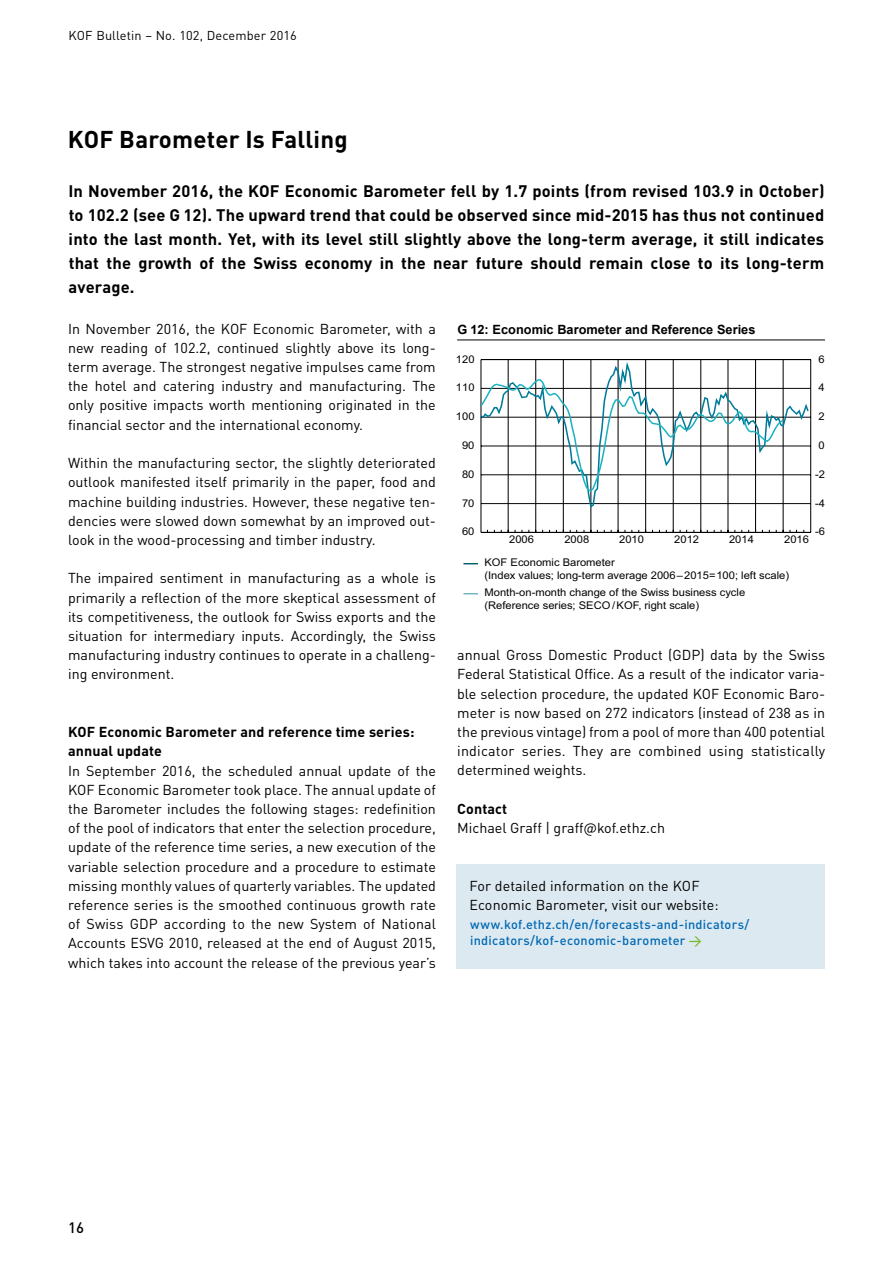
<style>
.page{position:relative;width:893px;height:1263px;background:#fff}
.page>*{position:absolute;margin:0;border:0;box-sizing:border-box;transform-origin:0 0}
.t1{font:700 24px "DIN Pro";letter-spacing:.01em;color:#000}
.t2{font:700 16.5px/24px "DIN Pro";letter-spacing:.01em;color:#000;text-align:justify}
.t3{font:500 15px "DIN Pro";color:#000}
.t4{font:14.25px/19.2px "DIN Pro";color:#000;text-align:justify}
.t5{font:700 14.25px/19.2px "DIN Pro";letter-spacing:.01em;color:#000}
.t6{font:500 12.75px/15.8px "DIN Pro";letter-spacing:.02em;color:#0069b4}
.t7{font:700 12.75px "Arial";letter-spacing:.005em;color:#000}
.t8{font:12.75px "DIN Pro";letter-spacing:.01em;color:#000}
.t9{font:10.65px/12.8px "Arial";color:#010202;scale:1.05 1}
.s1{color:#76b82a}
</style>
<div class="page">
<svg style="left:463px;top:563px;width:15px;height:1px"></svg>
<svg style="left:463px;top:593px;width:15px;height:1px"></svg>
<hr style="left:783px;top:360px;width:1px;height:172px;background:#010202">
<hr style="left:755px;top:360px;width:1px;height:172px;background:#010202">
<hr style="left:728px;top:360px;width:1px;height:172px;background:#010202">
<hr style="left:700px;top:360px;width:1px;height:172px;background:#010202">
<hr style="left:673px;top:360px;width:1px;height:172px;background:#010202">
<hr style="left:645px;top:360px;width:1px;height:172px;background:#010202">
<hr style="left:618px;top:360px;width:1px;height:172px;background:#010202">
<hr style="left:590px;top:360px;width:1px;height:172px;background:#010202">
<hr style="left:563px;top:360px;width:1px;height:172px;background:#010202">
<hr style="left:535px;top:360px;width:1px;height:172px;background:#010202">
<hr style="left:508px;top:360px;width:1px;height:172px;background:#010202">
<hr style="left:481px;top:532px;width:330px;height:1px;background:#010202">
<hr style="left:481px;top:360px;width:1px;height:172px;background:#010202">
<hr style="left:481px;top:359px;width:330px;height:1px;background:#010202">
<hr style="left:810px;top:360px;width:1px;height:172px;background:#010202">
<svg style="left:480px;top:359px;width:330px;height:150px"></svg>
<svg style="left:480px;top:378px;width:305px;height:114px"></svg>
<hr style="left:457px;top:340px;width:368px;height:1px;background:#000">
<div style="left:457px;top:864px;width:368px;height:105px;background:#dde9f0"></div>
<p class="t8" style="left:69px;top:25px;width:230px">KOF Bulletin – No. 102, December 2016</p>
<h1 class="t1" style="left:68px;top:119px;width:281px">KOF Barometer Is Falling</h1>
<p class="t2" style="left:68px;top:177px;width:758px">In November 2016, the KOF Economic Barometer fell by 1.7 points (from revised 103.9 in October) to 102.2 (see G 12). The upward trend that could be observed since mid-2015 has thus not continued into the last month. Yet, with its level still slightly above the long-term average, it still indicates that the growth of the Swiss economy in the near future should remain close to its long-term average.</p>
<p class="t4" style="left:68px;top:317px;width:369px">In November 2016, the KOF Economic Barometer, with a new reading of 102.2, continued slightly above its long&shy;term average. The strongest negative impulses came from the hotel and catering industry and manufacturing. The only positive impacts worth mentioning originated in the financial sector and the international economy.</p>
<p class="t4" style="left:68px;top:452px;width:369px">Within the manufacturing sector, the slightly deteriorated outlook manifested itself primarily in the paper, food and machine building industries. However, these negative ten&shy;dencies were slowed down somewhat by an improved out&shy;look in the wood-processing and timber industry.</p>
<p class="t4" style="left:68px;top:567px;width:369px">The impaired sentiment in manufacturing as a whole is primarily a reflection of the more skeptical assessment of its competitiveness, the outlook for Swiss exports and the situation for intermediary inputs. Accordingly, the Swiss manufacturing industry continues to operate in a challeng&shy;ing environment.</p>
<p class="t7" style="left:457px;top:320px;width:299px">G 12: Economic Barometer and Reference Series</p>
<p class="t9" style="left:819px;top:353px;width:7px">6</p>
<p class="t9" style="left:456px;top:353px;width:19px">120</p>
<p class="t9" style="left:456px;top:381px;width:19px">110</p>
<p class="t9" style="left:819px;top:381px;width:7px">4</p>
<p class="t9" style="left:819px;top:410px;width:7px">2</p>
<p class="t9" style="left:456px;top:410px;width:19px">100</p>
<p class="t9" style="left:819px;top:439px;width:7px">0</p>
<p class="t9" style="left:462px;top:439px;width:13px">90</p>
<p class="t9" style="left:815px;top:468px;width:11px">-2</p>
<p class="t9" style="left:462px;top:468px;width:13px">80</p>
<p class="t9" style="left:462px;top:497px;width:13px">70</p>
<p class="t9" style="left:815px;top:497px;width:11px">-4</p>
<p class="t9" style="left:815px;top:525px;width:11px">-6</p>
<p class="t9" style="left:462px;top:525px;width:13px">60</p>
<p class="t9" style="left:509px;top:533px;width:25px">2006</p>
<p class="t9" style="left:564px;top:533px;width:25px">2008</p>
<p class="t9" style="left:619px;top:533px;width:25px">2010</p>
<p class="t9" style="left:674px;top:533px;width:25px">2012</p>
<p class="t9" style="left:729px;top:533px;width:25px">2014</p>
<p class="t9" style="left:784px;top:533px;width:25px">2016</p>
<p class="t9" style="left:484px;top:556px;width:292px">KOF Economic Barometer<br>(Index values; long-term average 2006–2015=100; left scale)</p>
<p class="t9" style="left:484px;top:586px;width:250px">Month-on-month change of the Swiss business cycle (Reference series; SECO/KOF, right scale)</p>
<p class="t4" style="left:457px;top:644px;width:369px;text-align:left">annual Gross Domestic Product (GDP) data by the Swiss Federal Statistical Office. As a result of the indicator varia&shy;ble selection procedure, the updated KOF Economic Baro&shy;meter is now based on 272 indicators (instead of 238 as in the previous vintage) from a pool of more than 400 potential indicator series. They are combined using statistically determined weights.</p>
<p class="t5" style="left:457px;top:797px;width:52px">Contact</p>
<p class="t4" style="left:457px;top:817px;width:209px">Michael Graff | graff@kof.ethz.ch</p>
<p class="t5" style="left:68px;top:721px;width:348px">KOF Economic Barometer and reference time series: annual update</p>
<p class="t4" style="left:68px;top:759px;width:369px">In September 2016, the scheduled annual update of the KOF Economic Barometer took place. The annual update of the Barometer includes the following stages: redefinition of the pool of indicators that enter the selection procedure, update of the reference time series, a new execution of the variable selection procedure and a procedure to estimate missing monthly values of quarterly variables. The updated reference series is the smoothed continuous growth rate of Swiss GDP according to the new System of National Accounts ESVG 2010, released at the end of August 2015, which takes into account the release of the previous year’s</p>
<p class="t4" style="left:469px;top:875px;width:251px">For detailed information on the KOF<br>Economic Barometer, visit our website:</p>
<p class="t6" style="left:470px;top:915px;width:281px">www.kof.ethz.ch/en/forecasts-and-indicators/ indicators/kof-economic-barometer <span class="s1">→</span></p>
<p class="t3" style="left:68px;top:1215px;width:18px">16</p>
</div>
